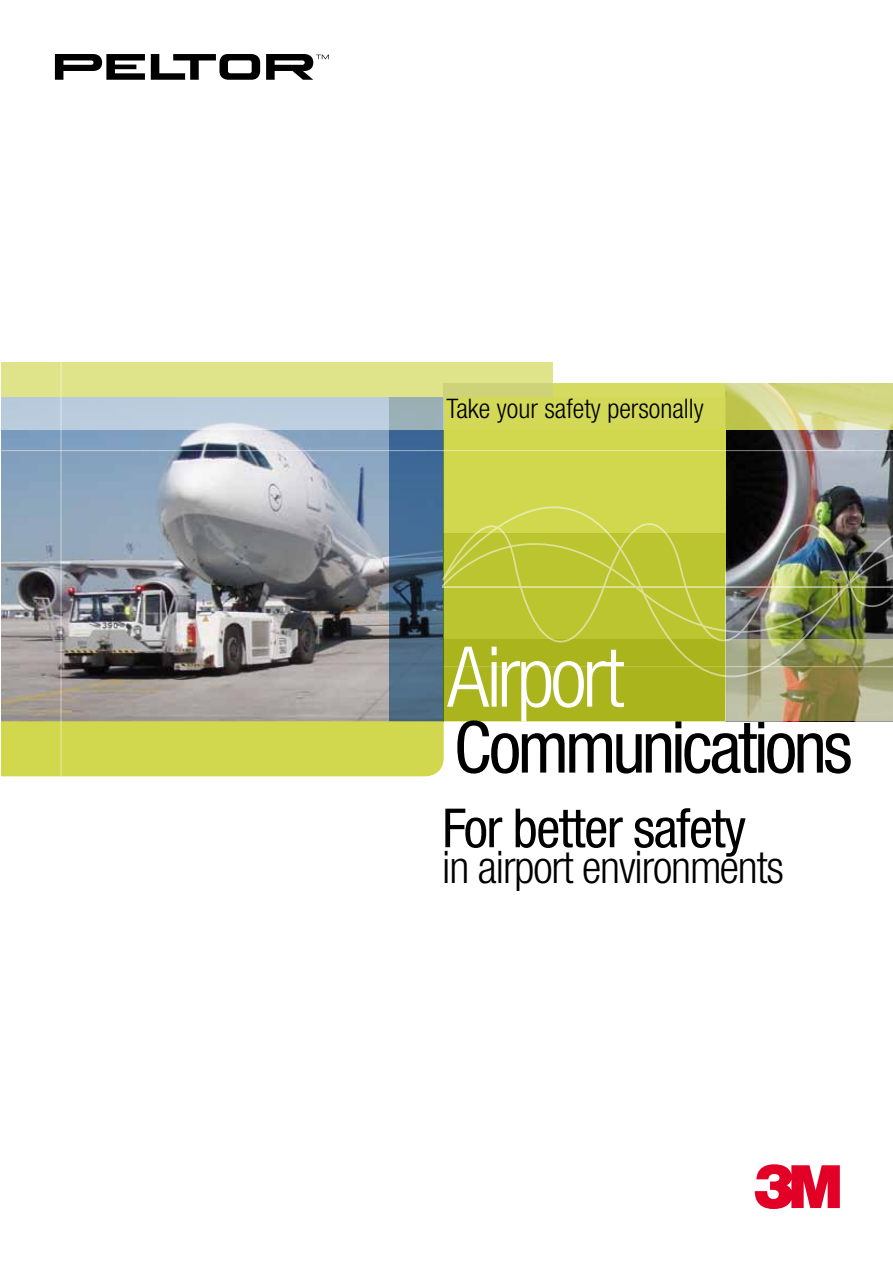
<style>
.page{position:relative;width:893px;height:1263px;background:#fff}
.page>*{position:absolute;margin:0;border:0;box-sizing:border-box;transform-origin:0 0}
.t1{font:300 condensed 84px "Helvetica Neue";letter-spacing:-.04em;color:#fff}
.t2{font:condensed 71.7px "Helvetica Neue";letter-spacing:-.05em;color:#000}
.t3{font:condensed 54px "Helvetica Neue";letter-spacing:-.025em;color:#000}
.t4{font:300 condensed 45px "Helvetica Neue";letter-spacing:-.025em;color:#000}
.t5{font:300 condensed 27px "Helvetica Neue";color:#000}
</style>
<div class="page">
<img style="left:1px;top:430px;width:388px;height:291px">
<svg style="left:389px;top:430px;width:54px;height:291px;background:#416283"></svg>
<svg style="left:1px;top:397px;width:442px;height:33px;background:#b8c9d9"></svg>
<div style="left:1px;top:721px;width:443px;height:55px;background:#d1d84e"></div>
<div style="left:1px;top:362px;width:551px;height:35px;background:#dfe48b"></div>
<div style="left:443px;top:533px;width:282px;height:188px;background:#aab51e"></div>
<svg style="left:443px;top:430px;width:283px;height:254px"></svg>
<hr style="left:1px;top:450px;width:892px;height:1px;background:#fff">
<svg style="left:443px;top:384px;width:283px;height:46px;background:#d2d85c"></svg>
<hr style="left:61px;top:342px;width:1px;height:448px;background:#fff">
<svg style="left:755px;top:1164px;width:85px;height:45px"></svg>
<img style="left:726px;top:384px;width:167px;height:337px">
<svg style="left:151px;top:54px;width:109px;height:26px"></svg>
<svg style="left:55px;top:54px;width:90px;height:26px"></svg>
<svg style="left:266px;top:54px;width:63px;height:26px"></svg>
<p class="t5" style="left:446px;top:393px;width:259px">Take your safety personally</p>
<h1 class="t1" style="left:447px;top:629px;width:179px">Airport</h1>
<h2 class="t2" style="left:454px;top:706px;width:400px">Communications</h2>
<h3 class="t3" style="left:442px;top:797px;width:305px">For better safety</h3>
<h3 class="t4" style="left:442px;top:841px;width:343px">in airport environments</h3>
</div>
